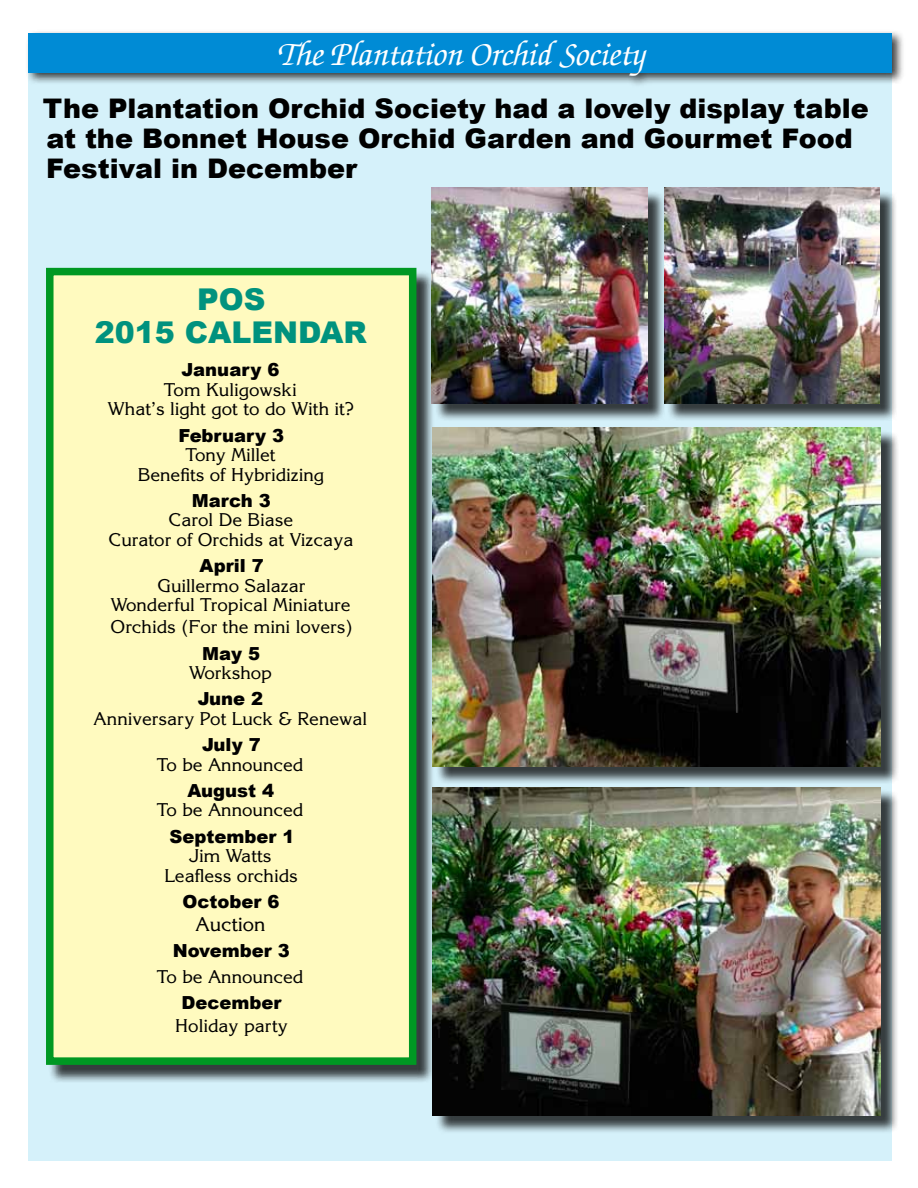
<style>
.page{position:relative;width:918px;height:1188px;background:#fff}
.page>*{position:absolute;margin:0;border:0;box-sizing:border-box;transform-origin:0 0}
.t1{font:italic 500 34.5px "Zapf Chancery";color:#fff}
.t2{font:900 30px/33px "Arial";color:#00927e;text-align:center}
.t3{font:900 27px/30px "Arial";color:#000}
.t4{font:19.5px "Korinna";color:#000}
.t5{font:18px/19.5px "Korinna";color:#000;text-align:center}
.t6{font:900 18px "Arial";color:#000}
</style>
<div class="page">
<div style="left:28px;top:40px;width:864px;height:1121px;background:#d5f1fa"></div>
<div style="left:25px;top:29px;width:880px;height:59px;background:#000;opacity:.75"></div>
<div style="left:28px;top:33px;width:864px;height:39px;background:#008bd5"></div>
<div style="left:48px;top:270px;width:387px;height:813px;background:#000;opacity:.75"></div>
<div style="left:50px;top:272px;width:363px;height:789px;background:#fffabf"></div>
<div style="left:46px;top:268px;width:370px;height:797px;border:8px solid #009823"></div>
<div style="left:435px;top:430px;width:464px;height:355px;background:#000;opacity:.75"></div>
<img style="left:433px;top:428px;width:448px;height:339px">
<div style="left:435px;top:790px;width:464px;height:345px;background:#000;opacity:.75"></div>
<img style="left:433px;top:787px;width:448px;height:329px">
<div style="left:666px;top:190px;width:232px;height:232px;background:#000;opacity:.75"></div>
<img style="left:664px;top:188px;width:216px;height:215px">
<div style="left:434px;top:190px;width:232px;height:232px;background:#000;opacity:.75"></div>
<img style="left:432px;top:188px;width:215px;height:215px">
<h1 class="t1" style="left:277px;top:36px;width:369px">The Plantation Orchid Society</h1>
<h3 class="t3" style="left:43px;top:93px;width:827px">The Plantation Orchid Society had a lovely display table at the Bonnet House Orchid Garden and Gourmet Food<br>Festival in December</h3>
<h2 class="t2" style="left:95px;top:282px;width:274px">POS<br>2015 CALENDAR</h2>
<p class="t6" style="left:182px;top:357px;width:99px">January 6</p>
<p class="t5" style="left:108px;top:380px;width:248px">Tom Kuligowski<br>What’s light got to do With it?</p>
<p class="t6" style="left:178px;top:422px;width:107px">February 3</p>
<p class="t5" style="left:138px;top:445px;width:188px">Tony Millet<br>Benefits of Hybridizing</p>
<p class="t6" style="left:192px;top:487px;width:81px">March 3</p>
<p class="t5" style="left:109px;top:510px;width:246px">Carol De Biase<br>Curator of Orchids at Vizcaya</p>
<p class="t6" style="left:200px;top:553px;width:66px">April 7</p>
<p class="t5" style="left:111px;top:575px;width:241px">Guillermo Salazar<br>Wonderful Tropical Miniature</p>
<p class="t5" style="left:111px;top:617px;width:244px">Orchids (For the mini lovers)</p>
<p class="t6" style="left:202px;top:640px;width:59px">May 5</p>
<p class="t5" style="left:189px;top:663px;width:84px">Workshop</p>
<p class="t6" style="left:198px;top:686px;width:67px">June 2</p>
<p class="t5" style="left:94px;top:709px;width:275px">Anniversary Pot Luck &amp; Renewal</p>
<p class="t6" style="left:202px;top:732px;width:60px">July 7</p>
<p class="t5" style="left:157px;top:754px;width:148px">To be Announced</p>
<p class="t6" style="left:187px;top:777px;width:88px">August 4</p>
<p class="t5" style="left:157px;top:800px;width:148px">To be Announced</p>
<p class="t6" style="left:170px;top:823px;width:127px">September 1</p>
<p class="t5" style="left:165px;top:846px;width:135px">Jim Watts<br>Leafless orchids</p>
<p class="t6" style="left:183px;top:888px;width:99px">October 6</p>
<p class="t4" style="left:195px;top:911px;width:72px">Auction</p>
<p class="t6" style="left:173px;top:937px;width:118px">November 3</p>
<p class="t5" style="left:157px;top:967px;width:148px">To be Announced</p>
<p class="t6" style="left:181px;top:990px;width:102px">December</p>
<p class="t5" style="left:175px;top:1016px;width:114px">Holiday party</p>
</div>
